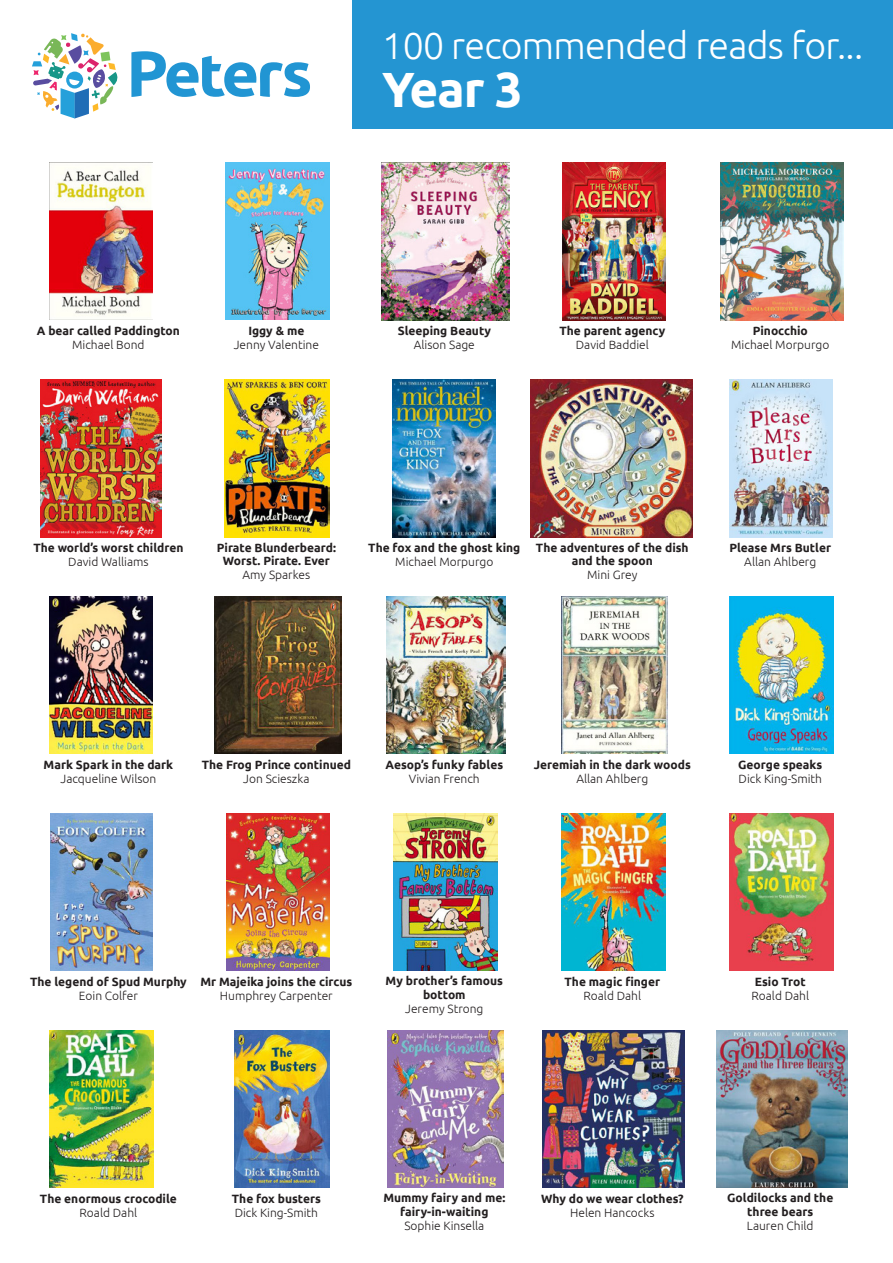
<style>
.page{position:relative;width:893px;height:1263px;background:#fff}
.page>*{position:absolute;margin:0;border:0;box-sizing:border-box;transform-origin:0 0}
.t1{font:700 49.5px "Ubuntu";color:#fff}
.t2{font:300 37.5px "Ubuntu";letter-spacing:-.02em;color:#fff}
.t3{font:700 12px/13.5px "Ubuntu";color:#231f20;text-align:center}
.t4{font:300 12px "Ubuntu";color:#231f20}
</style>
<div class="page">
<svg style="left:131px;top:51px;width:179px;height:46px"></svg>
<svg style="left:32px;top:33px;width:86px;height:86px"></svg>
<div style="left:353px;top:0;width:540px;height:129px;background:#2495d2"></div>
<img style="left:49px;top:163px;width:103px;height:157px">
<img style="left:226px;top:163px;width:103px;height:157px">
<img style="left:382px;top:163px;width:127px;height:157px">
<img style="left:562px;top:163px;width:103px;height:157px">
<img style="left:720px;top:163px;width:124px;height:157px">
<img style="left:41px;top:380px;width:121px;height:157px">
<img style="left:225px;top:380px;width:104px;height:157px">
<img style="left:393px;top:380px;width:103px;height:157px">
<img style="left:531px;top:380px;width:161px;height:157px">
<img style="left:730px;top:380px;width:103px;height:157px">
<img style="left:49px;top:597px;width:104px;height:157px">
<img style="left:214px;top:597px;width:128px;height:157px">
<img style="left:387px;top:597px;width:119px;height:157px">
<img style="left:561px;top:597px;width:107px;height:157px">
<img style="left:730px;top:597px;width:103px;height:157px">
<img style="left:50px;top:813px;width:102px;height:158px">
<img style="left:226px;top:813px;width:103px;height:158px">
<img style="left:394px;top:813px;width:103px;height:158px">
<img style="left:562px;top:813px;width:103px;height:158px">
<img style="left:729px;top:813px;width:104px;height:158px">
<img style="left:49px;top:1030px;width:105px;height:158px">
<img style="left:235px;top:1030px;width:95px;height:158px">
<img style="left:388px;top:1030px;width:115px;height:158px">
<img style="left:543px;top:1030px;width:142px;height:158px">
<img style="left:717px;top:1030px;width:130px;height:158px">
<p class="t2" style="left:382px;top:23px;width:482px">100 recommended reads for...</p>
<p class="t1" style="left:382px;top:59px;width:142px">Year 3</p>
<p class="t3" style="left:37px;top:324px;width:145px">A bear called Paddington</p>
<p class="t4" style="left:72px;top:338px;width:74px">Michael Bond</p>
<p class="t3" style="left:248px;top:324px;width:57px">Iggy &amp; me</p>
<p class="t4" style="left:234px;top:338px;width:87px">Jenny Valentine</p>
<p class="t3" style="left:398px;top:324px;width:95px">Sleeping Beauty</p>
<p class="t4" style="left:414px;top:338px;width:63px">Alison Sage</p>
<p class="t3" style="left:559px;top:324px;width:107px">The parent agency</p>
<p class="t4" style="left:576px;top:338px;width:75px">David Baddiel</p>
<p class="t3" style="left:753px;top:324px;width:57px">Pinocchio</p>
<p class="t4" style="left:731px;top:338px;width:100px">Michael Morpurgo</p>
<p class="t3" style="left:33px;top:541px;width:152px">The world’s worst children</p>
<p class="t4" style="left:68px;top:555px;width:82px">David Walliams</p>
<p class="t3" style="left:217px;top:540px;width:121px">Pirate Blunderbeard:<br>Worst. Pirate. Ever</p>
<p class="t4" style="left:243px;top:568px;width:69px">Amy Sparkes</p>
<p class="t3" style="left:368px;top:541px;width:154px">The fox and the ghost king</p>
<p class="t4" style="left:395px;top:555px;width:100px">Michael Morpurgo</p>
<p class="t3" style="left:536px;top:540px;width:154px">The adventures of the dish and the spoon</p>
<p class="t4" style="left:587px;top:568px;width:52px">Mini Grey</p>
<p class="t3" style="left:729px;top:541px;width:103px">Please Mrs Butler</p>
<p class="t4" style="left:744px;top:555px;width:73px">Allan Ahlberg</p>
<p class="t3" style="left:44px;top:757px;width:131px">Mark Spark in the dark</p>
<p class="t4" style="left:61px;top:772px;width:97px">Jacqueline Wilson</p>
<p class="t3" style="left:202px;top:757px;width:151px">The Frog Prince continued</p>
<p class="t4" style="left:243px;top:772px;width:68px">Jon Scieszka</p>
<p class="t3" style="left:386px;top:757px;width:119px">Aesop’s funky fables</p>
<p class="t4" style="left:409px;top:772px;width:72px">Vivian French</p>
<p class="t3" style="left:534px;top:757px;width:159px">Jeremiah in the dark woods</p>
<p class="t4" style="left:576px;top:772px;width:73px">Allan Ahlberg</p>
<p class="t3" style="left:738px;top:757px;width:86px">George speaks</p>
<p class="t4" style="left:739px;top:772px;width:85px">Dick King-Smith</p>
<p class="t3" style="left:30px;top:974px;width:158px">The legend of Spud Murphy</p>
<p class="t4" style="left:79px;top:988px;width:60px">Eoin Colfer</p>
<p class="t3" style="left:200px;top:974px;width:153px">Mr Majeika joins the circus</p>
<p class="t4" style="left:220px;top:988px;width:114px">Humphrey Carpenter</p>
<p class="t3" style="left:386px;top:974px;width:119px">My brother’s famous bottom</p>
<p class="t4" style="left:405px;top:1002px;width:80px">Jeremy Strong</p>
<p class="t3" style="left:565px;top:974px;width:97px">The magic finger</p>
<p class="t4" style="left:583px;top:988px;width:59px">Roald Dahl</p>
<p class="t3" style="left:755px;top:974px;width:52px">Esio Trot</p>
<p class="t4" style="left:751px;top:988px;width:59px">Roald Dahl</p>
<p class="t3" style="left:40px;top:1191px;width:138px">The enormous crocodile</p>
<p class="t4" style="left:80px;top:1205px;width:59px">Roald Dahl</p>
<p class="t3" style="left:232px;top:1191px;width:91px">The fox busters</p>
<p class="t4" style="left:235px;top:1205px;width:85px">Dick King-Smith</p>
<p class="t3" style="left:383px;top:1191px;width:123px">Mummy fairy and me: fairy-in-waiting</p>
<p class="t4" style="left:404px;top:1218px;width:81px">Sophie Kinsella</p>
<p class="t3" style="left:541px;top:1191px;width:144px">Why do we wear clothes?</p>
<p class="t4" style="left:570px;top:1205px;width:86px">Helen Hancocks</p>
<p class="t3" style="left:727px;top:1191px;width:108px">Goldilocks and the three bears</p>
<p class="t4" style="left:747px;top:1218px;width:68px">Lauren Child</p>
</div>
